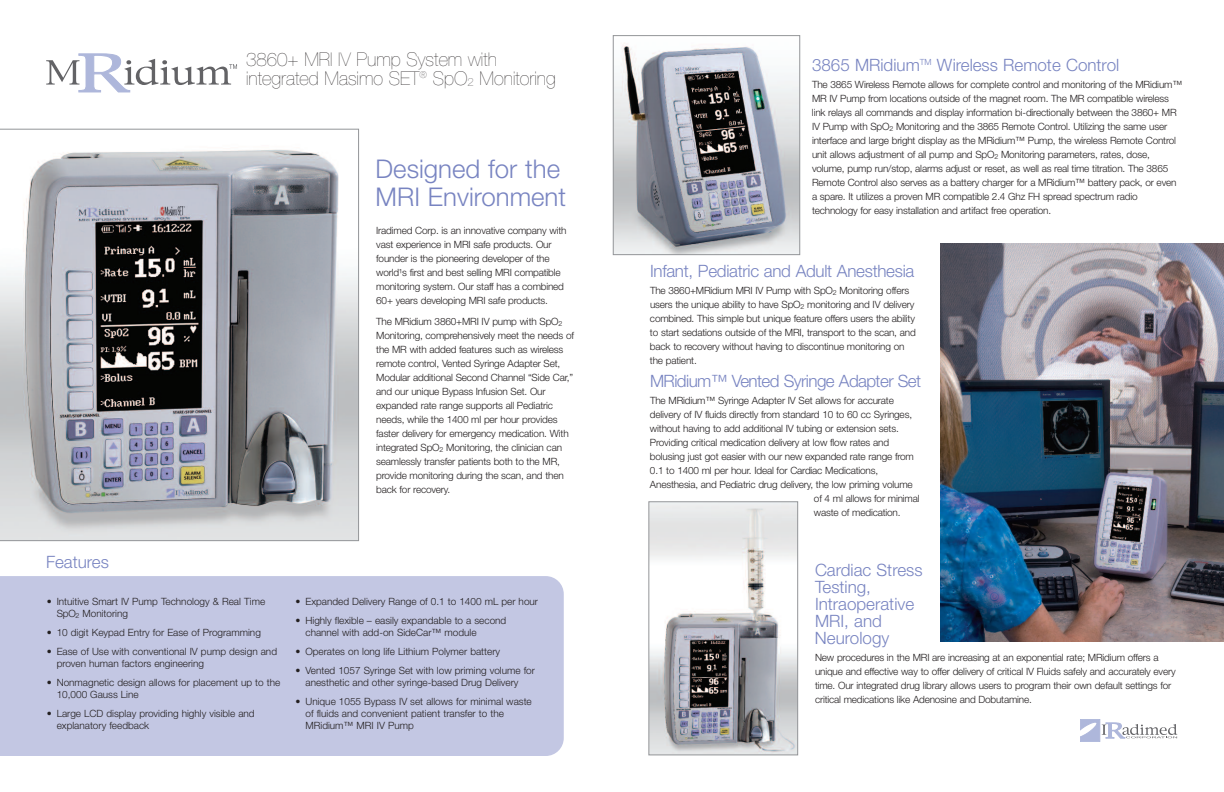
<style>
.page{position:relative;width:1224px;height:792px;background:#fff}
.page>*{position:absolute;margin:0;border:0;box-sizing:border-box;transform-origin:0 0}
.t1{font:300 25.8px/28px "Helvetica Neue";color:#7884c1}
.t2{font:200 19px/18.4px "Helvetica Neue";color:#231f20}
.t3{font:300 17px/17px "Helvetica Neue";color:#7884c1}
.t4{font:300 17px "Helvetica Neue";letter-spacing:-.035em;color:#7884c1}
.t5{font:300 10px/14px "Helvetica Neue";letter-spacing:-.015em;color:#231f20}
</style>
<div class="page">
<img style="left:615px;top:43px;width:183px;height:210px">
<div style="left:613px;top:35px;width:187px;height:220px;border:1px solid #939598"></div>
<svg style="left:0;top:129px;width:359px;height:412px;background:#a1a3a8"></svg>
<svg style="left:46px;top:54px;width:191px;height:38px"></svg>
<svg style="left:1080px;top:719px;width:97px;height:22px"></svg>
<div style="left:0;top:576px;width:564px;height:180px;background:#c3c7e3"></div>
<img style="left:940px;top:243px;width:284px;height:399px">
<img style="left:651px;top:504px;width:145px;height:249px">
<div style="left:649px;top:502px;width:149px;height:253px;border:1px solid #939598"></div>
<h2 class="t2" style="left:246px;top:50px;width:311px">3860+ MRI IV Pump System with integrated Masimo SET<sup>®</sup> SpO<sub>2</sub> Monitoring</h2>
<h3 class="t3" style="left:812px;top:57px;width:309px">3865 MRidium<sup>TM</sup> Wireless Remote Control</h3>
<p class="t5" style="left:812px;top:78px;width:372px">The 3865 Wireless Remote allows for complete control and monitoring of the MRidium™ MR IV Pump from locations outside of the magnet room. The MR compatible wireless link relays all commands and display information bi-directionally between the 3860+ MR IV Pump with SpO<sub>2</sub> Monitoring and the 3865 Remote Control. Utilizing the same user interface and large bright display as the MRidium™ Pump, the wireless Remote Control unit allows adjustment of all pump and SpO<sub>2</sub> Monitoring parameters, rates, dose, volume, pump run/stop, alarms adjust or reset, as well as real time titration. The 3865<br>Remote Control also serves as a battery charger for a MRidium™ battery pack, or even a spare. It utilizes a proven MR compatible 2.4 Ghz FH spread spectrum radio technology for easy installation and artifact free operation.</p>
<h1 class="t1" style="left:376px;top:154px;width:192px">Designed for the<br>MRI Environment</h1>
<p class="t5" style="left:376px;top:223px;width:192px">Iradimed Corp. is an innovative company with vast experience in MRI safe products. Our founder is the pioneering developer of the world¹s first and best selling MRI compatible monitoring system. Our staff has a combined 60+ years developing MRI safe products.</p>
<p class="t5" style="left:376px;top:314px;width:199px">The MRidium 3860+MRI IV pump with SpO<sub>2<br></sub>Monitoring, comprehensively meet the needs of the MR with added features such as wireless remote control, Vented Syringe Adapter Set, Modular additional Second Channel “Side Car,” and our unique Bypass Infusion Set. Our expanded rate range supports all Pediatric needs, while the 1400 ml per hour provides faster delivery for emergency medication. With integrated SpO<sub>2</sub> Monitoring, the clinician can seamlessly transfer patients both to the MR, provide monitoring during the scan, and then back for recovery.</p>
<h3 class="t3" style="left:46px;top:553px;width:64px">Features</h3>
<p class="t5" style="left:57px;top:595px;width:210px;line-height:12px;text-indent:-10px">• Intuitive Smart IV Pump Technology &amp; Real Time<br>SpO<sub>2</sub> Monitoring</p>
<p class="t5" style="left:47px;top:625px;width:216px">• 10 digit Keypad Entry for Ease of Programming</p>
<p class="t5" style="left:57px;top:645px;width:222px;line-height:12px;text-indent:-10px">• Ease of Use with conventional IV pump design and proven human factors engineering</p>
<p class="t5" style="left:57px;top:677px;width:225px;line-height:12px;text-indent:-10px">• Nonmagnetic design allows for placement up to the<br>10,000 Gauss Line</p>
<p class="t5" style="left:57px;top:708px;width:200px;line-height:12px;text-indent:-10px">• Large LCD display providing highly visible and explanatory feedback</p>
<p class="t5" style="left:295px;top:594px;width:244px">• Expanded Delivery Range of 0.1 to 1400 mL per hour</p>
<p class="t5" style="left:305px;top:614px;width:202px;line-height:12px;text-indent:-10px">• Highly flexible – easily expandable to a second channel with add-on SideCar™ module</p>
<p class="t5" style="left:295px;top:644px;width:206px">• Operates on long life Lithium Polymer battery</p>
<p class="t5" style="left:305px;top:665px;width:231px;line-height:12px;text-indent:-10px">• Vented 1057 Syringe Set with low priming volume for anesthetic and other syringe-based Drug Delivery</p>
<p class="t5" style="left:305px;top:696px;width:228px;line-height:12px;text-indent:-10px">• Unique 1055 Bypass IV set allows for minimal waste of fluids and convenient patient transfer to the<br>MRidium™ MRI IV Pump</p>
<h3 class="t3" style="left:650px;top:262px;width:266px">Infant, Pediatric and Adult Anesthesia</h3>
<p class="t5" style="left:650px;top:283px;width:267px">The 3860+MRidium MRI IV Pump with SpO<sub>2</sub> Monitoring offers users the unique ability to have SpO<sub>2</sub> monitoring and IV delivery combined. This simple but unique feature offers users the ability to start sedations outside of the MRI, transport to the scan, and back to recovery without having to discontinue monitoring on the patient.</p>
<h3 class="t4" style="left:650px;top:371px;width:273px">MRidium™ Vented Syringe Adapter Set</h3>
<p class="t5" style="left:650px;top:393px;width:245px">The MRidium™ Syringe Adapter IV Set allows for accurate</p>
<p class="t5" style="left:650px;top:407px;width:264px">delivery of IV fluids directly from standard 10 to 60 cc Syringes,</p>
<p class="t5" style="left:650px;top:421px;width:250px">without having to add additional IV tubing or extension sets.</p>
<p class="t5" style="left:650px;top:435px;width:241px">Providing critical medication delivery at low flow rates and</p>
<p class="t5" style="left:650px;top:449px;width:265px">bolusing just got easier with our new expanded rate range from</p>
<p class="t5" style="left:650px;top:463px;width:230px">0.1 to 1400 ml per hour. Ideal for Cardiac Medications,</p>
<p class="t5" style="left:650px;top:477px;width:264px">Anesthesia, and Pediatric drug delivery, the low priming volume</p>
<p class="t5" style="left:814px;top:491px;width:107px">of 4 ml allows for minimal</p>
<p class="t5" style="left:814px;top:505px;width:88px">waste of medication.</p>
<h3 class="t3" style="left:815px;top:561px;width:109px">Cardiac Stress<br>Testing,<br>Intraoperative<br>MRI, and<br>Neurology</h3>
<p class="t5" style="left:815px;top:650px;width:362px">New procedures in the MRI are increasing at an exponential rate; MRidium offers a unique and effective way to offer delivery of critical IV Fluids safely and accurately every time. Our integrated drug library allows users to program their own default settings for critical medications like Adenosine and Dobutamine.</p>
</div>
